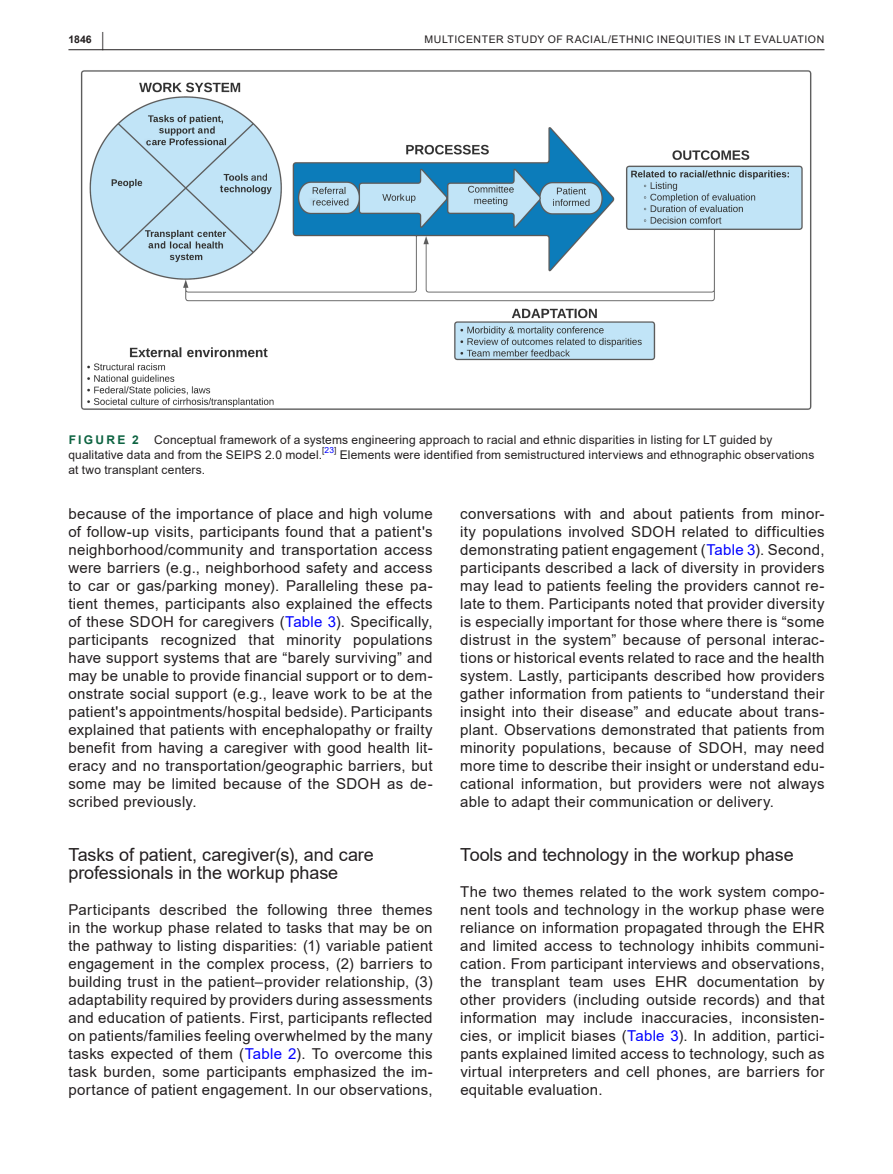
<style>
.page{position:relative;width:893px;height:1174px;background:#fff}
.page>*{position:absolute;margin:0;border:0;box-sizing:border-box;transform-origin:0 0}
.t1{font:18px/18px "Arial";letter-spacing:-.005em;color:#231f20}
.t2{font:15px/18px "Arial";letter-spacing:.02em;color:#231f20;text-align:justify}
.t3{font:12px/15px "Arial";letter-spacing:.01em;color:#231f20}
.t4{font:700 12px "Arial";letter-spacing:.19em;color:#0d6341}
.t5{font:10.5px "Arial";letter-spacing:.055em;color:#231f20}
.t6{font:700 10.5px "Arial";color:#231f20}
.t7{font:8.4px "Arial";color:#231f20}
.s1{font-size:19.5px}
.s2{color:#00f}
</style>
<div class="page">
<hr style="left:68px;top:49px;width:756px;height:1px;background:#231f20">
<img style="left:81px;top:70px;width:731px;height:340px">
<p class="t6" style="left:68px;top:32px;width:37px">1846 <span class="s1">|</span></p>
<p class="t5" style="left:424px;top:32px;width:401px">MULTICENTER STUDY OF RACIAL/ETHNIC INEQUITIES IN LT EVALUATION</p>
<p class="t3" style="left:68px;top:432px;width:705px;text-indent:86px">Conceptual framework of a systems engineering approach to racial and ethnic disparities in listing for LT guided by qualitative data and from the SEIPS 2.0 model.</p>
<p class="t4" style="left:69px;top:431px;width:72px">FIGURE 2</p>
<p class="t7" style="left:322px;top:444px;width:16px">[<span class="s2">23</span>]</p>
<p class="t3" style="left:340px;top:447px;width:476px">Elements were identified from semistructured interviews and ethnographic observations</p>
<p class="t3" style="left:68px;top:462px;width:138px">at two transplant centers.</p>
<p class="t2" style="left:68px;top:505px;width:366px">because of the importance of place and high volume of follow-up visits, participants found that a patient's neighborhood/community and transportation access were barriers (e.g., neighborhood safety and access to car or gas/parking money). Paralleling these pa&shy;tient themes, participants also explained the effects of these SDOH for caregivers (<span class="s2">Table 3</span>). Specifically, participants recognized that minority populations have support systems that are “barely surviving” and may be unable to provide financial support or to dem&shy;onstrate social support (e.g., leave work to be at the patient's appointments/hospital bedside). Participants explained that patients with encephalopathy or frailty benefit from having a caregiver with good health lit&shy;eracy and no transportation/geographic barriers, but some may be limited because of the SDOH as de&shy;scribed previously.</p>
<p class="t1" style="left:68px;top:846px;width:307px">Tasks of patient, caregiver(s), and care professionals in the workup phase</p>
<p class="t2" style="left:68px;top:901px;width:366px">Participants described the following three themes in the workup phase related to tasks that may be on the pathway to listing disparities: (1) variable patient engagement in the complex process, (2) barriers to building trust in the patient–provider relationship, (3) adaptability required by providers during assessments and education of patients. First, participants reflected on patients/families feeling overwhelmed by the many tasks expected of them (<span class="s2">Table 2</span>). To overcome this task burden, some participants emphasized the im&shy;portance of patient engagement. In our observations,</p>
<p class="t2" style="left:460px;top:505px;width:366px">conversations with and about patients from minor&shy;ity populations involved SDOH related to difficulties demonstrating patient engagement (<span class="s2">Table 3</span>). Second, participants described a lack of diversity in providers may lead to patients feeling the providers cannot re&shy;late to them. Participants noted that provider diversity is especially important for those where there is “some distrust in the system” because of personal interac&shy;tions or historical events related to race and the health system. Lastly, participants described how providers gather information from patients to “understand their insight into their disease” and educate about trans&shy;plant. Observations demonstrated that patients from minority populations, because of SDOH, may need more time to describe their insight or understand edu&shy;cational information, but providers were not always able to adapt their communication or delivery.</p>
<p class="t1" style="left:460px;top:846px;width:335px">Tools and technology in the workup phase</p>
<p class="t2" style="left:460px;top:883px;width:366px">The two themes related to the work system compo&shy;nent tools and technology in the workup phase were reliance on information propagated through the EHR and limited access to technology inhibits communi&shy;cation. From participant interviews and observations, the transplant team uses EHR documentation by other providers (including outside records) and that information may include inaccuracies, inconsisten&shy;cies, or implicit biases (<span class="s2">Table 3</span>). In addition, partici&shy;pants explained limited access to technology, such as virtual interpreters and cell phones, are barriers for equitable evaluation.</p>
</div>
